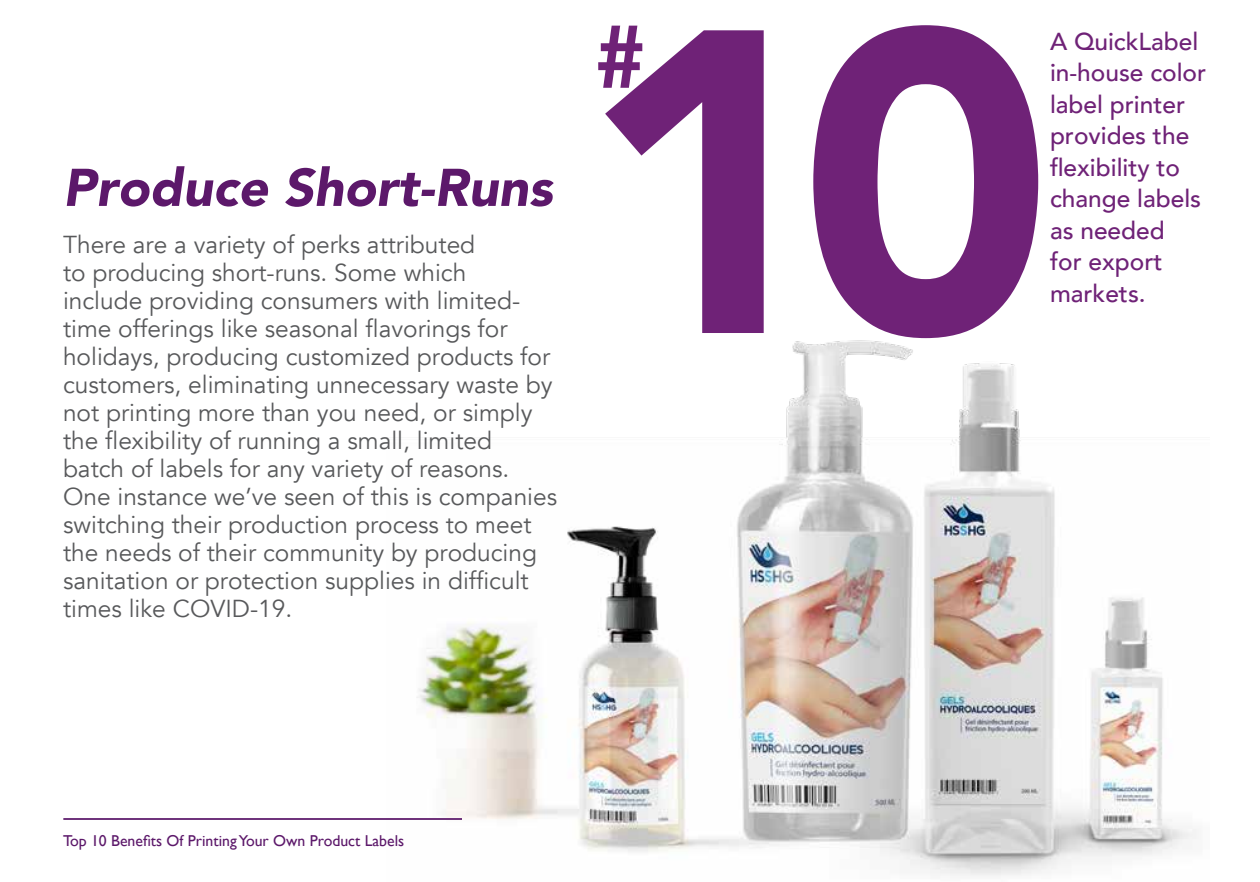
<style>
.page{position:relative;width:1260px;height:882px;background:#fff}
.page>*{position:absolute;margin:0;border:0;box-sizing:border-box;transform-origin:0 0}
.t1{font:900 427.53px "Avenir";color:#6f2277}
.t2{font:900 87.85px "Avenir";color:#6f2277}
.t3{font:italic 900 52.5px "Avenir";color:#5c186a}
.t4{font:24.5px/28px "Avenir";color:#58595b}
.t5{font:500 24.5px/31.5px "Avenir";color:#6f2277}
.t6{font:15.75px "Gill Sans";color:#5c186a}
</style>
<div class="page">
<img style="left:417px;top:340px;width:780px;height:536px">
<hr style="left:63px;top:818px;width:399px;height:2px;background:#5c186a">
<h3 class="t3" style="left:63px;top:144px;width:491px">Produce Short-Runs</h3>
<p class="t4" style="left:63px;top:231px;width:496px">There are a variety of perks attributed<br>to producing short-runs. Some which<br>include providing consumers with limited&shy;time offerings like seasonal flavorings for holidays, producing customized products for customers, eliminating unnecessary waste by not printing more than you need, or simply the flexibility of running a small, limited batch of labels for any variety of reasons.<br>One instance we’ve seen of this is companies switching their production process to meet the needs of their community by producing sanitation or protection supplies in difficult times like COVID-19.</p>
<h1 class="t1" style="left:579px;top:-182px;width:475px">10</h1>
<h2 class="t2" style="left:594px;top:-18px;width:53px">#</h2>
<p class="t5" style="left:1050px;top:24px;width:158px">A QuickLabel in-house color label printer provides the flexibility to change labels as needed<br>for export markets.</p>
<p class="t6" style="left:63px;top:831px;width:343px">Top 10 Benefits Of Printing Your Own Product Labels</p>
</div>
